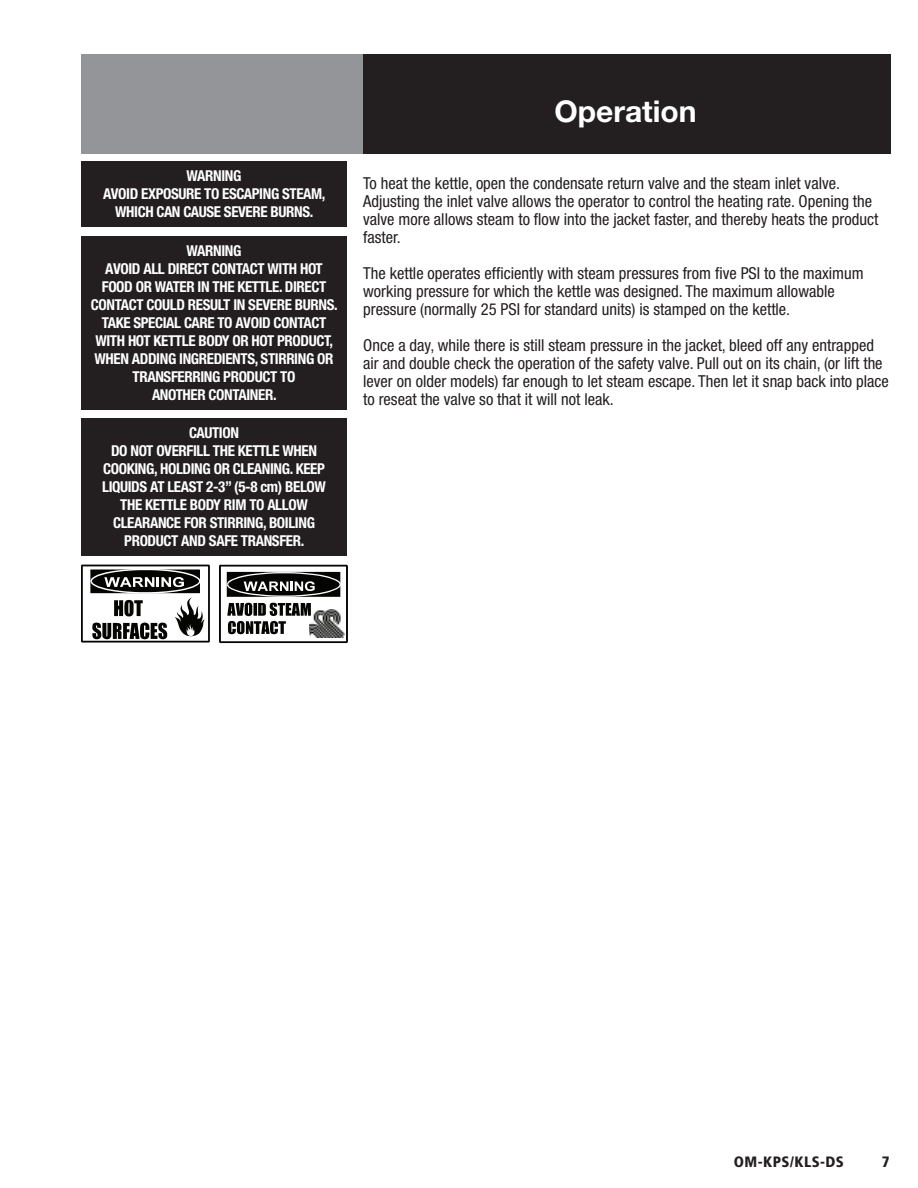
<style>
.page{position:relative;width:918px;height:1188px;background:#fff}
.page>*{position:absolute;margin:0;border:0;box-sizing:border-box;transform-origin:0 0}
.t1{font:700 30px "Helvetica Neue";color:#fff}
.t2{font:condensed 16.5px/18px "Helvetica Neue";color:#231f20}
.t3{font:700 condensed 15px/18px "Helvetica Neue";letter-spacing:-.025em;color:#fff;text-align:center}
.t4{font:900 condensed 15px "Frutiger";letter-spacing:.025em;color:#231f20}
</style>
<div class="page">
<div style="left:360px;top:54px;width:531px;height:99px;background:#231f20"></div>
<div style="left:81px;top:54px;width:282px;height:99px;background:#939598"></div>
<div style="left:81px;top:162px;width:266px;height:65px;background:#231f20"></div>
<svg style="left:219px;top:565px;width:129px;height:78px"></svg>
<svg style="left:81px;top:565px;width:129px;height:78px"></svg>
<div style="left:81px;top:236px;width:266px;height:174px;background:#231f20"></div>
<div style="left:81px;top:418px;width:266px;height:138px;background:#231f20"></div>
<p class="t3" style="left:103px;top:167px;width:224px">WARNING<br>AVOID EXPOSURE TO ESCAPING STEAM,<br>WHICH CAN CAUSE SEVERE BURNS.</p>
<p class="t3" style="left:91px;top:242px;width:248px">WARNING<br>AVOID ALL DIRECT CONTACT WITH HOT<br>FOOD OR WATER IN THE KETTLE. DIRECT<br>CONTACT COULD RESULT IN SEVERE BURNS.<br>TAKE SPECIAL CARE TO AVOID CONTACT<br>WITH HOT KETTLE BODY OR HOT PRODUCT,<br>WHEN ADDING INGREDIENTS, STIRRING OR<br>TRANSFERRING PRODUCT TO<br>ANOTHER CONTAINER.</p>
<p class="t3" style="left:102px;top:424px;width:225px">CAUTION<br>DO NOT OVERFILL THE KETTLE WHEN<br>COOKING, HOLDING OR CLEANING. KEEP<br>LIQUIDS AT LEAST 2-3” (5-8 cm) BELOW<br>THE KETTLE BODY RIM TO ALLOW<br>CLEARANCE FOR STIRRING, BOILING<br>PRODUCT AND SAFE TRANSFER.</p>
<h1 class="t1" style="left:554px;top:92px;width:144px">Operation</h1>
<p class="t2" style="left:363px;top:174px;width:517px">To heat the kettle, open the condensate return valve and the steam inlet valve.<br>Adjusting the inlet valve allows the operator to control the heating rate. Opening the valve more allows steam to flow into the jacket faster, and thereby heats the product faster.</p>
<p class="t2" style="left:363px;top:264px;width:502px">The kettle operates efficiently with steam pressures from five PSI to the maximum working pressure for which the kettle was designed. The maximum allowable pressure (normally 25 PSI for standard units) is stamped on the kettle.</p>
<p class="t2" style="left:363px;top:336px;width:527px">Once a day, while there is still steam pressure in the jacket, bleed off any entrapped air and double check the operation of the safety valve. Pull out on its chain, (or lift the lever on older models) far enough to let steam escape. Then let it snap back into place to reseat the valve so that it will not leak.</p>
<p class="t4" style="left:734px;top:1153px;width:112px">OM-KPS/KLS-DS</p>
<p class="t4" style="left:882px;top:1153px;width:9px">7</p>
</div>
